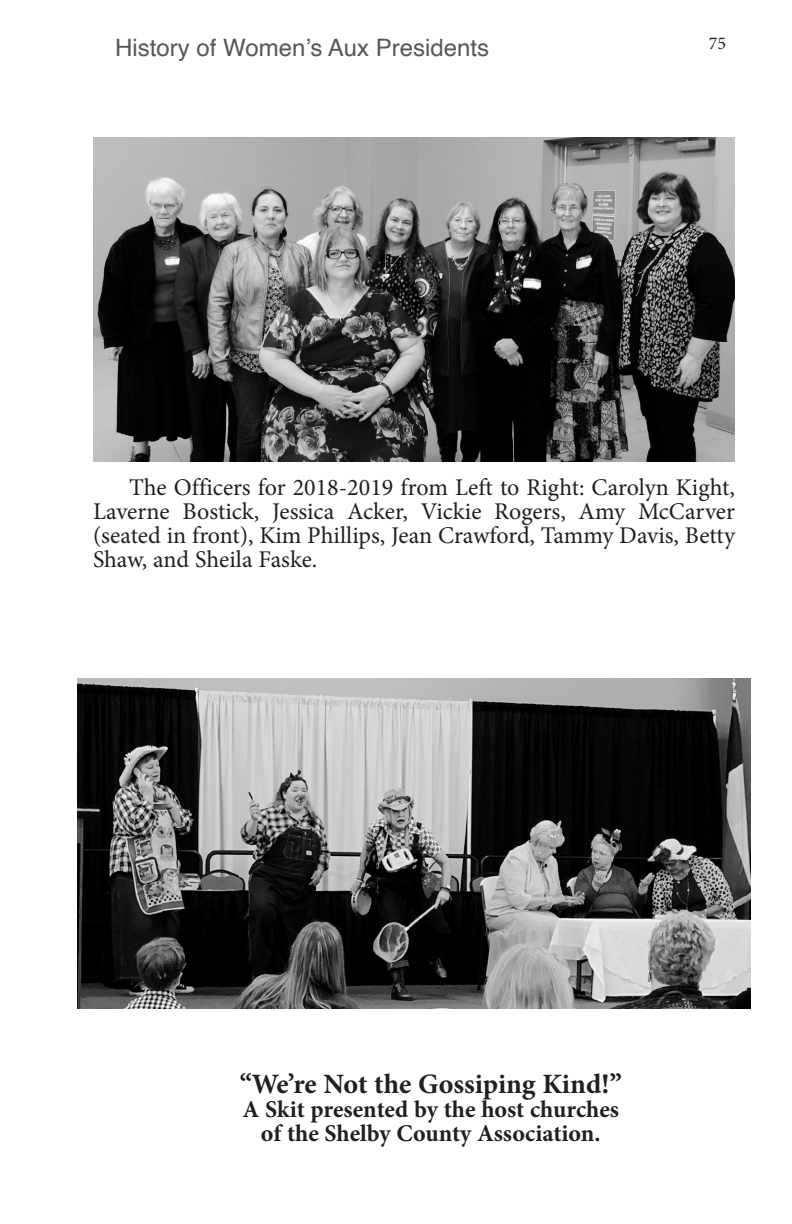
<style>
.page{position:relative;width:792px;height:1224px;background:#fff}
.page>*{position:absolute;margin:0;border:0;box-sizing:border-box;transform-origin:0 0}
.t1{font:700 28px "Minion Pro";letter-spacing:-.005em;color:#231f20}
.t2{font:24px/24px "Minion Pro";letter-spacing:-.005em;color:#231f20;text-align:justify}
.t3{font:700 24px "Minion Pro";color:#231f20}
.t4{font:24px "Helvetica";color:#57585a}
.t5{font:18px "Minion Pro";color:#231f20}
</style>
<div class="page">
<img style="left:93px;top:138px;width:642px;height:324px">
<img style="left:78px;top:679px;width:672px;height:330px">
<p class="t4" style="left:115px;top:29px;width:375px">History of Women’s Aux Presidents</p>
<p class="t5" style="left:709px;top:31px;width:19px">75</p>
<p class="t2" style="left:93px;top:476px;width:644px;text-indent:36px">The Officers for 2018-2019 from Left to Right: Carolyn Kight, Laverne Bostick, Jessica Acker, Vickie Rogers, Amy McCarver (seated in front), Kim Phillips, Jean Crawford, Tammy Davis, Betty Shaw, and Sheila Faske.</p>
<p class="t1" style="left:240px;top:1064px;width:384px">“We’re Not the Gossiping Kind!”</p>
<p class="t3" style="left:243px;top:1093px;width:378px">A Skit presented by the host churches</p>
<p class="t3" style="left:261px;top:1117px;width:341px">of the Shelby County Association.</p>
</div>
